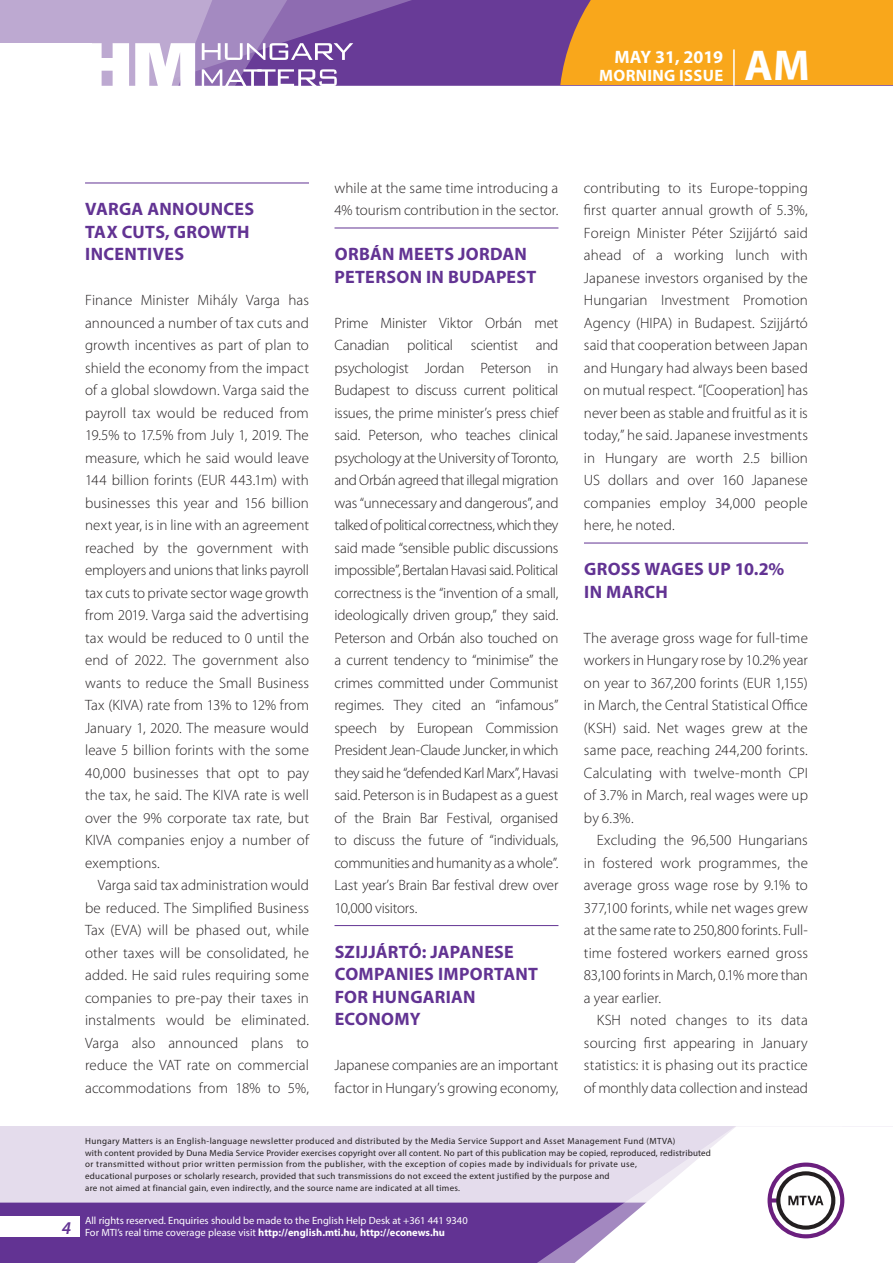
<style>
.page{position:relative;width:893px;height:1263px;background:#fff}
.page>*{position:absolute;margin:0;border:0;box-sizing:border-box;transform-origin:0 0}
.t1{font:700 43.35px "Myriad Pro";color:#fff}
.t2{font:700 18px/22.5px "Myriad Pro";letter-spacing:.01em;color:#623393}
.t3{font:700 18px "Myriad Pro";color:#fff}
.t4{font:italic 600 18px "Myriad Pro";color:#623393}
.t5{font:700 16.5px "Myriad Pro";letter-spacing:.02em;color:#fff}
.t6{font:300 15px/22.5px "Myriad Pro";letter-spacing:.005em;color:#231f20;text-align:justify}
.t7{font:10.5px/12px "Myriad Pro";color:#fff}
.t8{font:9px/12px "Myriad Pro";letter-spacing:.03em;color:#231f20}
.s1{font-weight:700}
</style>
<div class="page">
<div style="left:0;top:1126px;width:893px;height:137px;background:#e4dcec"></div>
<div style="left:0;top:1202px;width:506px;height:61px;background:#623393"></div>
<svg style="left:506px;top:1202px;width:69px;height:61px;background:#6b3e99"></svg>
<svg style="left:575px;top:1126px;width:318px;height:137px"></svg>
<div style="left:0;top:1216px;width:79px;height:20px;background:#fff"></div>
<div style="left:0;top:0;width:893px;height:85px;background:#683b97"></div>
<div style="left:560px;top:0;width:333px;height:85px;background:#f9a71b"></div>
<hr style="left:733px;top:49px;width:2px;height:37px;background:#fff">
<svg style="left:0;top:0;width:479px;height:86px"></svg>
<hr style="left:85px;top:183px;width:224px;height:1px;background:#623393">
<hr style="left:334px;top:228px;width:224px;height:1px;background:#623393">
<hr style="left:334px;top:925px;width:224px;height:1px;background:#623393">
<hr style="left:584px;top:543px;width:224px;height:1px;background:#623393">
<p class="t3" style="left:614px;top:45px;width:110px">May 31, 2019</p>
<p class="t5" style="left:599px;top:65px;width:125px">morning issue</p>
<h1 class="t1" style="left:745px;top:37px;width:67px">AM</h1>
<p class="t2" style="left:85px;top:197px;width:24px">VARGA</p>
<p class="t2" style="left:147px;top:197px;width:14px">ANNOUN</p>
<p class="t2" style="left:224px;top:197px;width:21px">CES</p>
<p class="t2" style="left:85px;top:220px;width:102px">TAX CUTS, GRO</p>
<p class="t2" style="left:210px;top:220px;width:41px">WTH</p>
<p class="t2" style="left:85px;top:242px;width:90px">INCENTIVES</p>
<p class="t6" style="left:85px;top:289px;width:225px">Finance Minister Mihály Varga has announced a number of tax cuts and growth incentives as part of plan to shield the economy from the impact of a global slowdown. Varga said the payroll tax would be reduced from 19.5% to 17.5% from July 1, 2019. The measure, which he said would leave 144 billion forints (EUR 443.1m) with businesses this year and 156 billion next year, is in line with an agreement reached by the government with employers and unions that links payroll tax cuts to private sector wage growth from 2019. Varga said the advertising tax would be reduced to 0 until the end of 2022. The government also wants to reduce the Small Business Tax (KIVA) rate from 13% to 12% from January 1, 2020. The measure would leave 5 billion forints with the some 40,000 businesses that opt to pay the tax, he said. The KIVA rate is well over the 9% corporate tax rate, but KIVA companies enjoy a number of exemptions.</p>
<p class="t6" style="left:85px;top:874px;width:225px;text-indent:13px">Varga said tax administration would be reduced. The Simplified Business Tax (EVA) will be phased out, while other taxes will be consolidated, he added. He said rules requiring some companies to pre-pay their taxes in instalments would be eliminated.<br>Varga also announced plans to reduce the VAT rate on commercial accommodations from 18% to 5%,</p>
<p class="t6" style="left:334px;top:176px;width:225px">while at the same time introducing a<br>4% tourism contribution in the sector.</p>
<p class="t2" style="left:335px;top:242px;width:181px">ORBÁN MEETS JORDAN<br>PETERSON</p>
<p class="t2" style="left:426px;top:265px;width:112px">IN BUDAPEST</p>
<p class="t6" style="left:334px;top:311px;width:225px">Prime Minister Viktor Orbán met Canadian political scientist and psychologist Jordan Peterson in Budapest to discuss current political issues, the prime minister’s press chief said. Peterson, who teaches clinical psychology at the University of Toronto, and Orbán agreed that illegal migration was “unnecessary and dangerous”, and talked of political correctness, which they said made “sensible public discussions impossible”, Bertalan Havasi said. Political correctness is the “invention of a small, ideologically driven group,” they said.<br>Peterson and Orbán also touched on a current tendency to “minimise” the crimes committed under Communist regimes. They cited an “infamous” speech by European Commission President Jean-Claude Juncker, in which they said he “defended Karl Marx”, Havasi said. Peterson is in Budapest as a guest of the Brain Bar Festival, organised to discuss the future of “individuals, communities and humanity as a whole”.<br>Last year’s Brain Bar festival drew over 10,000 visitors.</p>
<p class="t2" style="left:335px;top:940px;width:137px">SZIJJÁRTÓ: JAPANESE<br>COMPANIES</p>
<p class="t2" style="left:438px;top:962px;width:101px">IMPORTANT</p>
<p class="t2" style="left:335px;top:985px;width:63px">FOR HUNGARIAN<br>ECONO</p>
<p class="t2" style="left:394px;top:1007px;width:27px">MY</p>
<p class="t6" style="left:334px;top:1054px;width:225px">Japanese companies are an important factor in Hungary’s growing economy,</p>
<p class="t6" style="left:584px;top:176px;width:225px">contributing to its Europe-topping first quarter annual growth of 5.3%, Foreign Minister Péter Szijjártó said ahead of a working lunch with Japanese investors organised by the Hungarian Investment Promotion Agency (HIPA) in Budapest. Szijjártó said that cooperation between Japan and Hungary had always been based on mutual respect. “[Cooperation] has never been as stable and fruitful as it is today,” he said. Japanese investments in Hungary are worth 2.5 billion US dollars and over 160 Japanese companies employ 34,000 people here, he noted.</p>
<p class="t2" style="left:584px;top:557px;width:12px">GROSS</p>
<p class="t2" style="left:644px;top:557px;width:28px">WAGES</p>
<p class="t2" style="left:708px;top:557px;width:78px">U P 10.2%</p>
<p class="t2" style="left:584px;top:580px;width:85px">IN MARCH</p>
<p class="t6" style="left:584px;top:626px;width:225px">The average gross wage for full-time workers in Hungary rose by 10.2% year on year to 367,200 forints (EUR 1,155) in March, the Central Statistical Office (KSH) said. Net wages grew at the same pace, reaching 244,200 forints.<br>Calculating with twelve-month CPI of 3.7% in March, real wages were up by 6.3%.</p>
<p class="t6" style="left:584px;top:829px;width:225px;text-indent:13px">Excluding the 96,500 Hungarians in fostered work programmes, the average gross wage rose by 9.1% to 377,100 forints, while net wages grew at the same rate to 250,800 forints. Full&shy;time fostered workers earned gross 83,100 forints in March, 0.1% more than a year earlier.</p>
<p class="t6" style="left:584px;top:1009px;width:225px;text-indent:13px">KSH noted changes to its data sourcing first appearing in January statistics: it is phasing out its practice of monthly data collection and instead</p>
<p class="t4" style="left:62px;top:1217px;width:11px">4</p>
<p class="t8" style="left:85px;top:1134px;width:627px">Hungary Matters is an English-language newsletter produced and distributed by the Media Service Support and Asset Management Fund (MTVA)<br>with content provided by Duna Media Service Provider exercises copyright over all content. No part of this publication may be copied, reproduced, redistributed or transmitted without prior written permission from the publisher, with the exception of copies made by individuals for private use,<br>educational purposes or scholarly research, provided that such transmissions do not exceed the extent justified by the purpose and<br>are not aimed at financial gain, even indirectly, and the source name are indicated at all times.</p>
<p class="t7" style="left:85px;top:1214px;width:384px">All rights reserved. Enquiries should be made to the English Help Desk at +361 441 9340<br>For MTI’s real time coverage please visit <span class="s1">http://english.mti.hu</span>, <span class="s1">http://econews.hu</span></p>
</div>
